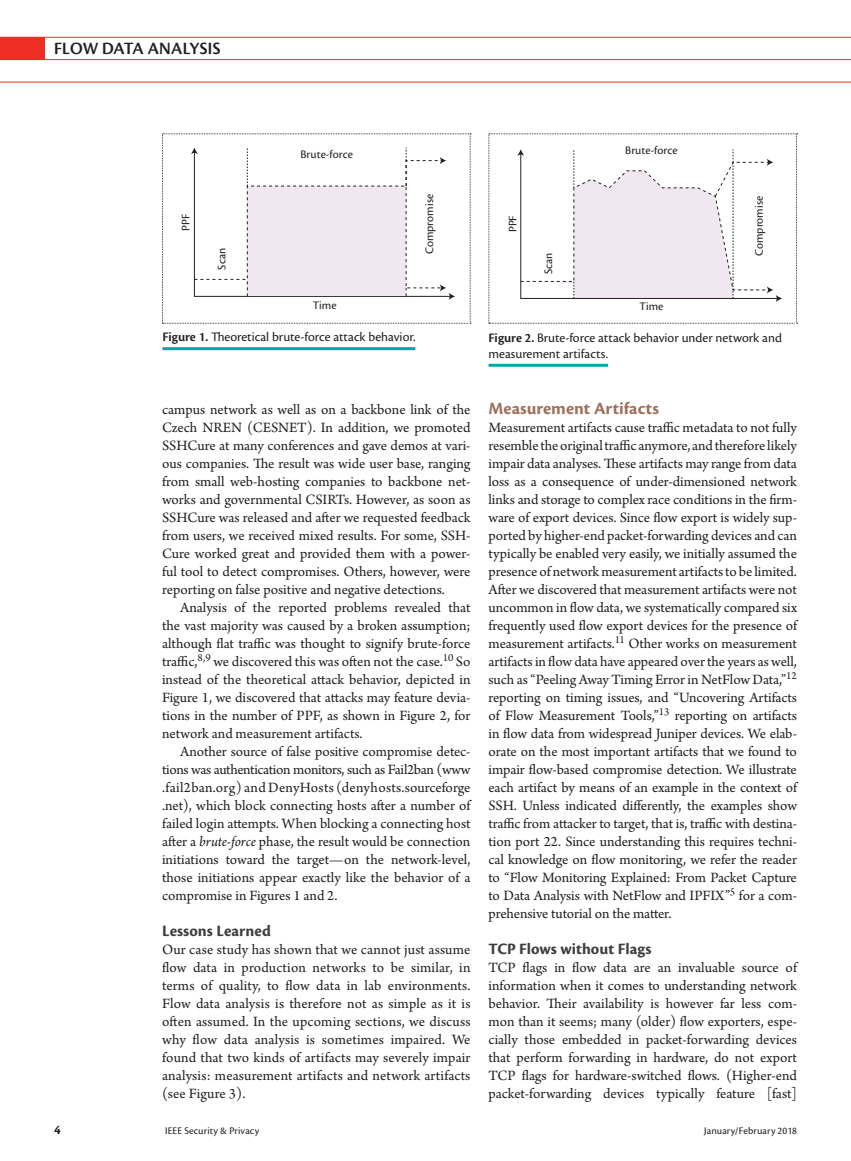
<style>
.page{position:relative;width:851px;height:1161px;background:#fff}
.page>*{position:absolute;margin:0;border:0;box-sizing:border-box;transform-origin:0 0}
.t1{font:700 18px "Cronos Pro";letter-spacing:.005em;color:#9d725e}
.t2{font:18px "Cronos Pro Semibold Disp";letter-spacing:.015em;color:#231f20}
.t3{font:700 16.5px "Cronos Pro";letter-spacing:.005em;color:#3e3e3f}
.t4{font:15px/18px "Arno Pro";color:#231f20;text-align:justify}
.t5{font:13.5px/16.2px "Cronos Pro";color:#231f20}
.t6{font:700 13.5px "Cronos Pro";color:#231f20}
.t7{font:12px "Cronos Pro";color:#231f20}
.t8{font:10.5px "Cronos Pro";letter-spacing:.01em;color:#231f20}
.s1{font-weight:600}
.s2{font-style:italic}
</style>
<div class="page">
<hr style="left:0;top:37px;width:850px;height:1px;background:#ee2e22">
<hr style="left:0;top:59px;width:850px;height:1px;background:#ee2e22">
<hr style="left:0;top:82px;width:850px;height:1px;background:#ee2e22">
<div style="left:0;top:37px;width:45px;height:23px;background:#ee2e22"></div>
<hr style="left:488px;top:364px;width:120px;height:3px;background:#00a9a5">
<svg style="left:488px;top:134px;width:309px;height:190px"></svg>
<hr style="left:162px;top:347px;width:253px;height:3px;background:#00a9a5">
<svg style="left:162px;top:134px;width:309px;height:190px"></svg>
<p class="t2" style="left:54px;top:38px;width:168px">FLOW DATA ANALYSIS</p>
<p class="t7" style="left:300px;top:147px;width:54px">Brute-force</p>
<p class="t7" style="left:625px;top:144px;width:54px">Brute-force</p>
<p class="t7" style="left:179px;top:231px;width:19px;rotate:-90deg">PPF</p>
<p class="t7" style="left:215px;top:270px;width:23px;rotate:-90deg">Scan</p>
<p class="t7" style="left:422px;top:254px;width:62px;rotate:-90deg">Compromise</p>
<p class="t7" style="left:505px;top:232px;width:19px;rotate:-90deg">PPF</p>
<p class="t7" style="left:541px;top:274px;width:23px;rotate:-90deg">Scan</p>
<p class="t7" style="left:752px;top:256px;width:62px;rotate:-90deg">Compromise</p>
<p class="t7" style="left:313px;top:299px;width:25px">Time</p>
<p class="t7" style="left:639px;top:299px;width:25px">Time</p>
<p class="t5" style="left:162px;top:329px;width:254px"><span class="s1">Figure 1.</span> Theoretical brute-force attack behavior.</p>
<p class="t5" style="left:488px;top:329px;width:295px"><span class="s1">Figure 2.</span> Brute-force attack behavior under network and measurement artifacts.</p>
<p class="t4" style="left:162px;top:401px;width:310px">campus network as well as on a backbone link of the Czech NREN (CESNET). In addition, we promoted SSHCure at many conferences and gave demos at vari&shy;ous companies. The result was wide user base, ranging from small web-hosting companies to backbone net&shy;works and governmental CSIRTs. However, as soon as SSHCure was released and after we requested feedback from users, we received mixed results. For some, SSH-Cure worked great and provided them with a power&shy;ful tool to detect compromises. Others, however, were reporting on false positive and negative detections.</p>
<p class="t4" style="left:162px;top:599px;width:310px;text-indent:18px">Analysis of the reported problems revealed that the vast majority was caused by a broken assumption; although flat traffic was thought to signify brute-force traffic,<sup>8,9</sup> we discovered this was often not the case.<sup>10</sup> So instead of the theoretical attack behavior, depicted in Figure 1, we discovered that attacks may feature devia&shy;tions in the number of PPF, as shown in Figure 2, for network and measurement artifacts.</p>
<p class="t4" style="left:162px;top:743px;width:310px;text-indent:18px">Another source of false positive compromise detec&shy;tions was authentication monitors, such as Fail2ban (www .fail2ban.org) and DenyHosts (denyhosts.sourceforge .net), which block connecting hosts after a number of failed login attempts. When blocking a connecting host after a <span class="s2">brute-force</span> phase, the result would be connection initiations toward the target—on the network-level, those initiations appear exactly like the behavior of a compromise in Figures 1 and 2.</p>
<p class="t3" style="left:162px;top:921px;width:110px">Lessons Learned</p>
<p class="t4" style="left:162px;top:941px;width:310px">Our case study has shown that we cannot just assume flow data in production networks to be similar, in terms of quality, to flow data in lab environments.<br>Flow data analysis is therefore not as simple as it is often assumed. In the upcoming sections, we discuss why flow data analysis is sometimes impaired. We found that two kinds of artifacts may severely impair analysis: measurement artifacts and network artifacts (see Figure 3).</p>
<p class="t1" style="left:488px;top:398px;width:172px">Measurement Artifacts</p>
<p class="t4" style="left:488px;top:419px;width:310px">Measurement artifacts cause traffic metadata to not fully resemble the original traffic anymore, and therefore likely impair data analyses. These artifacts may range from data loss as a consequence of under-dimensioned network links and storage to complex race conditions in the firm&shy;ware of export devices. Since flow export is widely sup&shy;ported by higher-end packet-forwarding devices and can typically be enabled very easily, we initially assumed the presence of network measurement artifacts to be limited.<br>After we discovered that measurement artifacts were not uncommon in flow data, we systematically compared six frequently used flow export devices for the presence of measurement artifacts.<sup>11</sup> Other works on measurement artifacts in flow data have appeared over the years as well, such as “Peeling Away Timing Error in NetFlow Data,”<sup>12 </sup>reporting on timing issues, and “Uncovering Artifacts of Flow Measurement Tools,”<sup>13</sup> reporting on artifacts in flow data from widespread Juniper devices. We elab&shy;orate on the most important artifacts that we found to impair flow-based compromise detection. We illustrate each artifact by means of an example in the context of SSH. Unless indicated differently, the examples show traffic from attacker to target, that is, traffic with destina&shy;tion port 22. Since understanding this requires techni&shy;cal knowledge on flow monitoring, we refer the reader to “Flow Monitoring Explained: From Packet Capture to Data Analysis with NetFlow and IPFIX”<sup>5</sup> for a com&shy;prehensive tutorial on the matter.</p>
<p class="t3" style="left:488px;top:939px;width:164px">TCP Flows without Flags</p>
<p class="t4" style="left:488px;top:959px;width:310px">TCP flags in flow data are an invaluable source of information when it comes to understanding network behavior. Their availability is however far less com&shy;mon than it seems; many (older) flow exporters, espe&shy;cially those embedded in packet-forwarding devices that perform forwarding in hardware, do not export TCP flags for hardware-switched flows. (Higher-end packet-forwarding devices typically feature [fast]</p>
<p class="t6" style="left:54px;top:1122px;width:8px">4</p>
<p class="t8" style="left:165px;top:1125px;width:95px">IEEE Security &amp; Privacy</p>
<p class="t8" style="left:704px;top:1125px;width:94px">January/February 2018</p>
</div>
